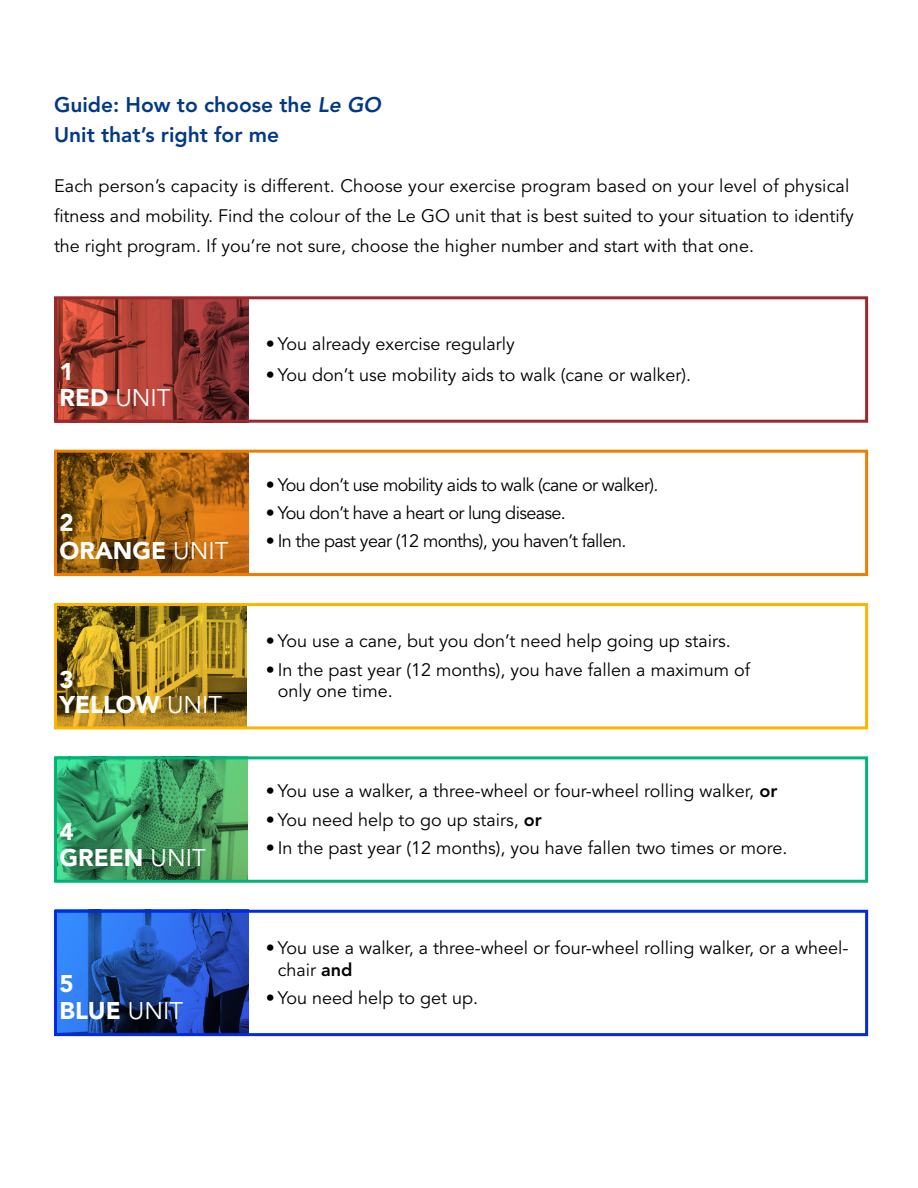
<style>
.page{position:relative;width:918px;height:1188px;background:#fff}
.page>*{position:absolute;margin:0;border:0;box-sizing:border-box;transform-origin:0 0}
.t1{font:900 24px "Avenir LT Std";color:#fff}
.t2{font:24px "Avenir LT Std";color:#fff}
.t3{font:800 21px/30px "Avenir LT Std";color:#023985}
.t4{font:18px/30px "Avenir LT Std";color:#000}
.t5{font:18px "Avenir LT Std";letter-spacing:-.035em;color:#000}
.s1{font-style:italic}
.s2{font-weight:900}
.s3{font-weight:400}
.s4{font-weight:800}
</style>
<div class="page">
<img style="left:58px;top:300px;width:190px;height:119px">
<div style="left:54px;top:296px;width:814px;height:127px;border:3px solid #9c272d"></div>
<img style="left:58px;top:454px;width:190px;height:118px">
<div style="left:54px;top:450px;width:814px;height:126px;border:3px solid #eb7e03"></div>
<img style="left:58px;top:607px;width:188px;height:118px">
<div style="left:54px;top:603px;width:814px;height:126px;border:3px solid #fdb400"></div>
<img style="left:58px;top:760px;width:189px;height:119px">
<div style="left:54px;top:756px;width:814px;height:127px;border:3px solid #00b379"></div>
<img style="left:58px;top:914px;width:190px;height:118px">
<div style="left:54px;top:910px;width:814px;height:126px;border:3px solid #012be2"></div>
<p class="t3" style="left:54px;top:90px;width:328px">Guide: How to choose the <span class="s1">Le GO<br></span>Unit that’s right for me</p>
<p class="t4" style="left:54px;top:171px;width:801px">Each person’s capacity is different. Choose your exercise program based on your level of physical fitness and mobility. Find the colour of the Le GO unit that is best suited to your situation to identify the right program. If you’re not sure, choose the higher number and start with that one.</p>
<h1 class="t1" style="left:59px;top:357px;width:16px">1</h1>
<h1 class="t2" style="left:59px;top:384px;width:113px"><span class="s2">RED</span> UNIT</h1>
<h1 class="t1" style="left:59px;top:509px;width:16px">2</h1>
<h1 class="t1" style="left:59px;top:536px;width:171px">ORANGE <span class="s3">UNIT</span></h1>
<h1 class="t1" style="left:59px;top:665px;width:16px">3</h1>
<h1 class="t1" style="left:59px;top:690px;width:164px">YELLOW <span class="s3">UNIT</span></h1>
<h1 class="t1" style="left:59px;top:817px;width:16px">4</h1>
<h1 class="t1" style="left:59px;top:843px;width:148px">GREEN <span class="s3">UNIT</span></h1>
<h1 class="t1" style="left:59px;top:970px;width:16px">5</h1>
<h1 class="t1" style="left:59px;top:996px;width:125px">BLUE <span class="s3">UNIT</span></h1>
<p class="t4" style="left:266px;top:329px;width:251px">• You already exercise regularly</p>
<p class="t4" style="left:266px;top:360px;width:427px">• You don’t use mobility aids to walk (cane or walker).</p>
<p class="t5" style="left:266px;top:474px;width:394px">• You don’t use mobility aids to walk (cane or walker).</p>
<p class="t5" style="left:266px;top:502px;width:302px">• You don’t have a heart or lung disease.</p>
<p class="t5" style="left:266px;top:531px;width:362px">• In the past year (12 months), you haven’t fallen.</p>
<p class="t4" style="left:266px;top:627px;width:467px">• You use a cane, but you don’t need help going up stairs.</p>
<p class="t4" style="left:278px;top:659px;width:474px;line-height:21.6px;text-indent:-12px">• In the past year (12 months), you have fallen a maximum of only one time.</p>
<p class="t4" style="left:266px;top:777px;width:513px">• You use a walker, a three-wheel or four-wheel rolling walker, <span class="s4">or</span></p>
<p class="t4" style="left:266px;top:805px;width:278px">• You need help to go up stairs, <span class="s4">or</span></p>
<p class="t4" style="left:266px;top:833px;width:523px">• In the past year (12 months), you have fallen two times or more.</p>
<p class="t4" style="left:278px;top:938px;width:572px;line-height:21.6px;text-indent:-12px">• You use a walker, a three-wheel or four-wheel rolling walker, or a wheel&shy;chair <span class="s4">and</span></p>
<p class="t4" style="left:266px;top:983px;width:214px">• You need help to get up.</p>
</div>
